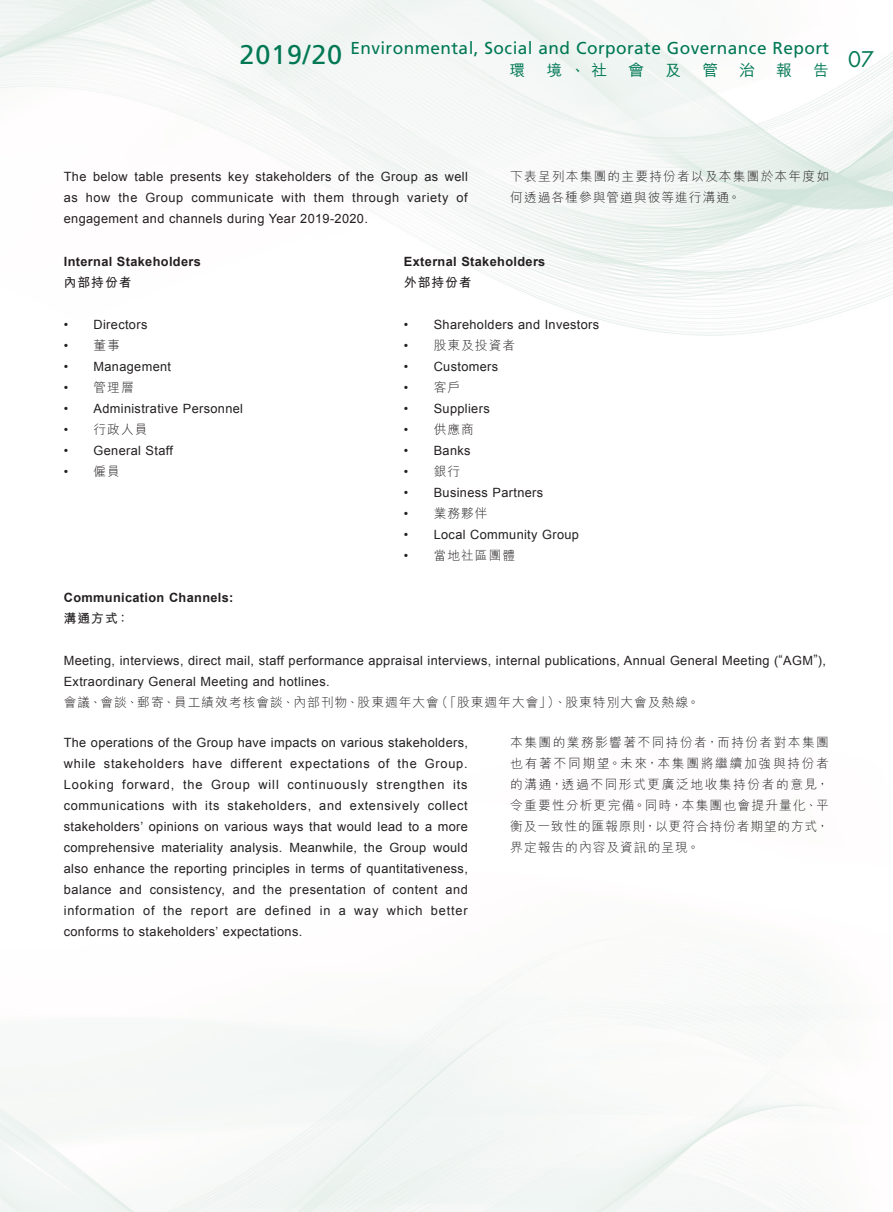
<style>
.page{position:relative;width:893px;height:1212px;background:#fff}
.page>*{position:absolute;margin:0;border:0;box-sizing:border-box;transform-origin:0 0}
.t1{font:27px "Frutiger LT Std";letter-spacing:.03em;color:#007854}
.t2{font:21px "Futura Std";color:#007854}
.t3{font:17.25px "Frutiger LT Std";letter-spacing:.025em;color:#007854}
.t4{font:500 15.75px "M Hei HK";color:#007854}
.t5{font:12.75px/21px "Arial";letter-spacing:.03em;color:#231f20;text-align:justify}
.t6{font:300 12.75px/21px "M Hei HK";letter-spacing:.08em;color:#231f20}
.t7{font:700 12.75px "Arial";letter-spacing:.03em;color:#231f20}
.t8{font:700 12.75px "M Hei HK";letter-spacing:.08em;color:#231f20}
.s1{font-family:"Arial";font-weight:400}
</style>
<div class="page">
<h3 class="t3" style="left:350px;top:38px;width:480px">Environmental, Social and Corporate Governance Report</h3>
<p class="t4" style="left:510px;top:58px;width:17px">環</p>
<p class="t4" style="left:546px;top:58px;width:62px">境、社</p>
<p class="t4" style="left:628px;top:58px;width:17px">會</p>
<p class="t4" style="left:665px;top:58px;width:17px">及</p>
<p class="t4" style="left:702px;top:58px;width:17px">管</p>
<p class="t4" style="left:739px;top:58px;width:17px">治</p>
<p class="t4" style="left:776px;top:58px;width:17px">報</p>
<p class="t4" style="left:813px;top:58px;width:17px">告</p>
<h1 class="t1" style="left:240px;top:38px;width:104px">2019/20</h1>
<h2 class="t2" style="left:848px;top:46px;width:27px">07</h2>
<p class="t6" style="left:510px;top:166px;width:320px">下表呈列本集團的主要持份者以及本集團於本年度如何透過各種參與管道與彼等進行溝通。</p>
<p class="t5" style="left:64px;top:167px;width:406px">The below table presents key stakeholders of the Group as well as how the Group communicate with them through variety of engagement and channels during Year 2019-2020.</p>
<p class="t7" style="left:64px;top:253px;width:139px">Internal Stakeholders</p>
<p class="t7" style="left:404px;top:253px;width:143px">External Stakeholders</p>
<p class="t8" style="left:64px;top:273px;width:69px">內部持份者</p>
<p class="t8" style="left:404px;top:273px;width:69px">外部持份者</p>
<p class="t5" style="left:64px;top:314px;width:85px">• Directors</p>
<p class="t6" style="left:64px;top:334px;width:58px"><span class="s1">•</span> 董事</p>
<p class="t5" style="left:64px;top:356px;width:109px">• Management</p>
<p class="t6" style="left:64px;top:376px;width:71px"><span class="s1">•</span> 管理層</p>
<p class="t5" style="left:64px;top:398px;width:181px">• Administrative Personnel</p>
<p class="t6" style="left:64px;top:418px;width:85px"><span class="s1">•</span> 行政人員</p>
<p class="t5" style="left:64px;top:440px;width:111px">• General Staff</p>
<p class="t6" style="left:64px;top:460px;width:58px"><span class="s1">•</span> 僱員</p>
<p class="t5" style="left:404px;top:314px;width:197px">• Shareholders and Investors</p>
<p class="t6" style="left:404px;top:334px;width:113px"><span class="s1">•</span> 股東及投資者</p>
<p class="t5" style="left:404px;top:356px;width:96px">• Customers</p>
<p class="t6" style="left:404px;top:376px;width:58px"><span class="s1">•</span> 客戶</p>
<p class="t5" style="left:404px;top:398px;width:87px">• Suppliers</p>
<p class="t6" style="left:404px;top:418px;width:71px"><span class="s1">•</span> 供應商</p>
<p class="t5" style="left:404px;top:440px;width:68px">• Banks</p>
<p class="t6" style="left:404px;top:460px;width:58px"><span class="s1">•</span> 銀行</p>
<p class="t5" style="left:404px;top:482px;width:141px">• Business Partners</p>
<p class="t6" style="left:404px;top:502px;width:85px"><span class="s1">•</span> 業務夥伴</p>
<p class="t5" style="left:404px;top:524px;width:177px">• Local Community Group</p>
<p class="t6" style="left:404px;top:544px;width:113px"><span class="s1">•</span> 當地社區團體</p>
<p class="t7" style="left:64px;top:589px;width:171px">Communication Channels:</p>
<p class="t8" style="left:64px;top:609px;width:67px">溝通方式：</p>
<p class="t5" style="left:64px;top:650px;width:764px">Meeting, interviews, direct mail, staff performance appraisal interviews, internal publications, Annual General Meeting (“AGM”),<br>Extraordinary General Meeting and hotlines.</p>
<p class="t6" style="left:64px;top:691px;width:637px">會議、會談、郵寄、員工績效考核會談、內部刊物、股東週年大會（「股東週年大會」）、股東特別大會及熱線。</p>
<p class="t5" style="left:64px;top:733px;width:406px">The operations of the Group have impacts on various stakeholders, while stakeholders have different expectations of the Group.<br>Looking forward, the Group will continuously strengthen its communications with its stakeholders, and extensively collect stakeholders’ opinions on various ways that would lead to a more comprehensive materiality analysis. Meanwhile, the Group would also enhance the reporting principles in terms of quantitativeness, balance and consistency, and the presentation of content and information of the report are defined in a way which better conforms to stakeholders’ expectations.</p>
<p class="t6" style="left:510px;top:732px;width:320px;text-align:justify">本集團的業務影響著不同持份者，而持份者對本集團也有著不同期望。未來，本集團將繼續加強與持份者的溝通，透過不同形式更廣泛地收集持份者的意見，令重要性分析更完備。同時，本集團也會提升量化、平衡及一致性的匯報原則，以更符合持份者期望的方式，界定報告的內容及資訊的呈現。</p>
</div>
